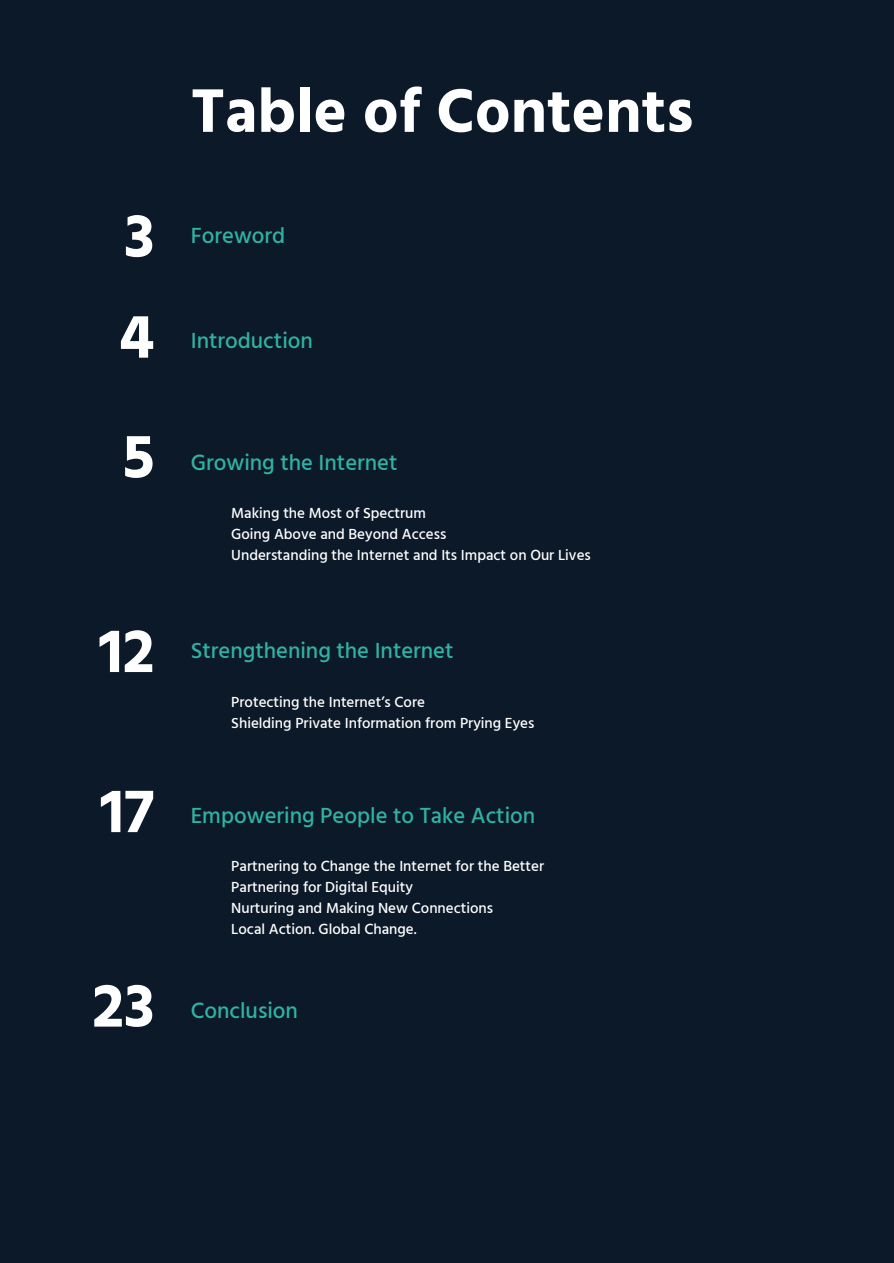
<style>
.page{position:relative;width:894px;height:1263px;background:#fff}
.page>*{position:absolute;margin:0;border:0;box-sizing:border-box;transform-origin:0 0}
.t1{font:700 63px "Hind";color:#fff}
.t2{font:500 22.5px "Hind";color:#31b2a3}
.t3{font:500 15px "Hind";color:#fff}
</style>
<div class="page">
<div style="left:0;top:0;width:893px;height:1263px;background:#0c1929"></div>
<p class="t1" style="left:124px;top:198px;width:32px">3</p>
<p class="t1" style="left:119px;top:299px;width:37px">4</p>
<p class="t1" style="left:123px;top:419px;width:33px">5</p>
<p class="t1" style="left:99px;top:613px;width:57px">12</p>
<p class="t1" style="left:100px;top:773px;width:56px">17</p>
<p class="t1" style="left:92px;top:968px;width:63px">23</p>
<p class="t1" style="left:191px;top:73px;width:504px">Table of Contents</p>
<p class="t2" style="left:191px;top:220px;width:96px">Foreword</p>
<p class="t2" style="left:191px;top:325px;width:124px">Introduction</p>
<p class="t2" style="left:191px;top:447px;width:208px">Growing the Internet</p>
<p class="t3" style="left:231px;top:502px;width:196px">Making the Most of Spectrum</p>
<p class="t3" style="left:231px;top:523px;width:216px">Going Above and Beyond Access</p>
<p class="t3" style="left:231px;top:544px;width:361px">Understanding the Internet and Its Impact on Our Lives</p>
<p class="t2" style="left:191px;top:635px;width:264px">Strengthening the Internet</p>
<p class="t3" style="left:231px;top:691px;width:195px">Protecting the Internet’s Core</p>
<p class="t3" style="left:231px;top:712px;width:304px">Shielding Private Information from Prying Eyes</p>
<p class="t2" style="left:191px;top:800px;width:346px">Empowering People to Take Action</p>
<p class="t3" style="left:231px;top:856px;width:314px">Partnering to Change the Internet for the Better</p>
<p class="t3" style="left:231px;top:877px;width:183px">Partnering for Digital Equity</p>
<p class="t3" style="left:231px;top:898px;width:263px">Nurturing and Making New Connections</p>
<p class="t3" style="left:231px;top:919px;width:187px">Local Action. Global Change.</p>
<p class="t2" style="left:191px;top:994px;width:109px">Conclusion</p>
</div>
